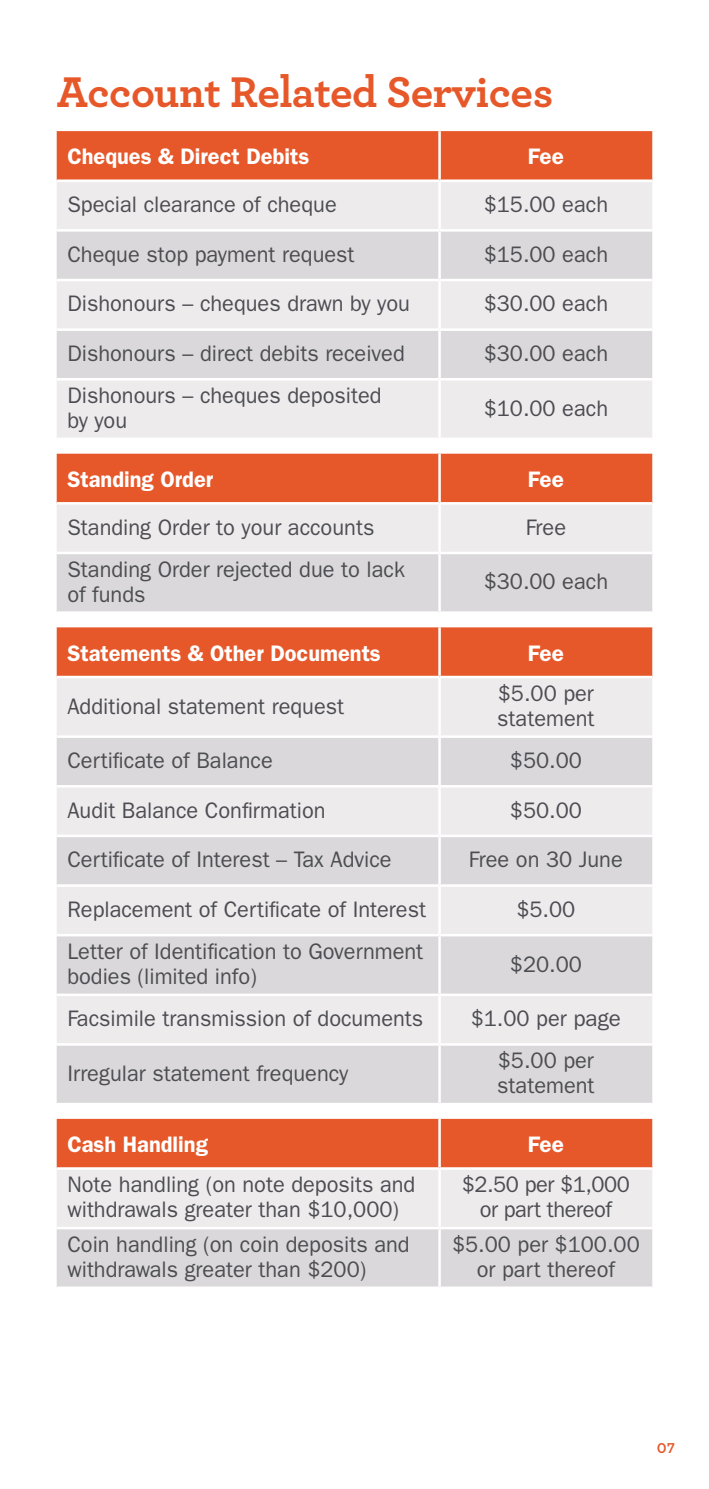
<style>
.page{position:relative;width:709px;height:1489px;background:#fff}
.page>*{position:absolute;margin:0;border:0;box-sizing:border-box;transform-origin:0 0}
._1_headline_-_N{font:700 45px "Archer";letter-spacing:-.01em;color:#e65829}
._4_text{font:22.5px/25px "Franklin Gothic";color:#4c4d52}
._4_text-2{font:600 22.5px "Franklin Gothic";color:#fff}
._4_text-3{font:22.5px/25px "Franklin Gothic";letter-spacing:-.02em;color:#4c4d52;text-align:center}
.t1{font:700 15px "Archer";color:#e65829}
</style>
<div class="page">
<div style="left:57px;top:131px;width:595px;height:48px;background:#e65829"></div>
<div style="left:57px;top:182px;width:595px;height:255px;background:#eeebed"></div>
<svg style="left:57px;top:232px;width:595px;height:146px;background:#e0dee0"></svg>
<hr style="left:438px;top:131px;width:3px;height:48px;background:#fff">
<hr style="left:438px;top:182px;width:3px;height:47px;background:#fff">
<hr style="left:57px;top:229px;width:382px;height:3px;background:#fff">
<hr style="left:439px;top:229px;width:213px;height:3px;background:#fff">
<hr style="left:438px;top:232px;width:3px;height:47px;background:#fff">
<hr style="left:57px;top:279px;width:382px;height:2px;background:#fff">
<hr style="left:439px;top:279px;width:213px;height:2px;background:#fff">
<hr style="left:438px;top:281px;width:3px;height:47px;background:#fff">
<hr style="left:57px;top:328px;width:382px;height:3px;background:#fff">
<hr style="left:439px;top:328px;width:213px;height:3px;background:#fff">
<hr style="left:438px;top:331px;width:3px;height:47px;background:#fff">
<hr style="left:57px;top:378px;width:382px;height:2px;background:#fff">
<hr style="left:439px;top:378px;width:213px;height:2px;background:#fff">
<hr style="left:438px;top:380px;width:3px;height:57px;background:#fff">
<svg style="left:57px;top:453px;width:595px;height:158px;background:#e4b5a8"></svg>
<hr style="left:438px;top:453px;width:3px;height:49px;background:#fff">
<hr style="left:57px;top:502px;width:382px;height:2px;background:#fff">
<hr style="left:439px;top:502px;width:213px;height:2px;background:#fff">
<hr style="left:438px;top:504px;width:3px;height:47px;background:#fff">
<hr style="left:57px;top:551px;width:382px;height:3px;background:#fff">
<hr style="left:439px;top:551px;width:213px;height:3px;background:#fff">
<hr style="left:438px;top:554px;width:3px;height:57px;background:#fff">
<div style="left:57px;top:627px;width:595px;height:48px;background:#e65829"></div>
<div style="left:57px;top:678px;width:595px;height:57px;background:#eeebed"></div>
<svg style="left:57px;top:738px;width:595px;height:364px;background:#e2dfe1"></svg>
<hr style="left:438px;top:627px;width:3px;height:48px;background:#fff">
<hr style="left:438px;top:678px;width:3px;height:57px;background:#fff">
<hr style="left:438px;top:738px;width:3px;height:47px;background:#fff">
<hr style="left:57px;top:785px;width:382px;height:2px;background:#fff">
<hr style="left:439px;top:785px;width:213px;height:2px;background:#fff">
<hr style="left:438px;top:787px;width:3px;height:47px;background:#fff">
<hr style="left:57px;top:834px;width:382px;height:3px;background:#fff">
<hr style="left:439px;top:834px;width:213px;height:3px;background:#fff">
<hr style="left:438px;top:837px;width:3px;height:47px;background:#fff">
<hr style="left:57px;top:884px;width:382px;height:2px;background:#fff">
<hr style="left:439px;top:884px;width:213px;height:2px;background:#fff">
<hr style="left:438px;top:886px;width:3px;height:47px;background:#fff">
<hr style="left:57px;top:933px;width:382px;height:3px;background:#fff">
<hr style="left:439px;top:933px;width:213px;height:3px;background:#fff">
<hr style="left:438px;top:936px;width:3px;height:57px;background:#fff">
<hr style="left:57px;top:993px;width:382px;height:3px;background:#fff">
<hr style="left:439px;top:993px;width:213px;height:3px;background:#fff">
<hr style="left:438px;top:996px;width:3px;height:47px;background:#fff">
<hr style="left:57px;top:1043px;width:382px;height:2px;background:#fff">
<hr style="left:439px;top:1043px;width:213px;height:2px;background:#fff">
<hr style="left:438px;top:1045px;width:3px;height:57px;background:#fff">
<svg style="left:57px;top:1118px;width:595px;height:168px;background:#e4b9ac"></svg>
<hr style="left:438px;top:1118px;width:3px;height:49px;background:#fff">
<hr style="left:57px;top:1167px;width:382px;height:2px;background:#fff">
<hr style="left:439px;top:1167px;width:213px;height:2px;background:#fff">
<hr style="left:438px;top:1169px;width:3px;height:57px;background:#fff">
<hr style="left:438px;top:1229px;width:3px;height:57px;background:#fff">
<hr style="left:57px;top:1226px;width:382px;height:3px;background:#fff">
<hr style="left:439px;top:1226px;width:213px;height:3px;background:#fff">
<p class="_1_headline_-_N" style="left:57px;top:56px;width:498px">Account Related Services</p>
<p class="_4_text-2" style="left:67px;top:143px;width:243px">Cheques &amp; Direct Debits</p>
<p class="_4_text-2" style="left:528px;top:143px;width:38px">Fee</p>
<p class="_4_text" style="left:67px;top:192px;width:271px">Special clearance of cheque</p>
<p class="_4_text" style="left:483px;top:192px;width:126px">$15.00 each</p>
<p class="_4_text" style="left:67px;top:242px;width:289px">Cheque stop payment request</p>
<p class="_4_text" style="left:483px;top:242px;width:126px">$15.00 each</p>
<p class="_4_text" style="left:67px;top:291px;width:344px">Dishonours – cheques drawn by you</p>
<p class="_4_text" style="left:483px;top:291px;width:126px">$30.00 each</p>
<p class="_4_text" style="left:67px;top:341px;width:339px">Dishonours – direct debits received</p>
<p class="_4_text" style="left:483px;top:341px;width:126px">$30.00 each</p>
<p class="_4_text" style="left:67px;top:383px;width:316px">Dishonours – cheques deposited by you</p>
<p class="_4_text" style="left:483px;top:396px;width:126px">$10.00 each</p>
<p class="_4_text-2" style="left:67px;top:466px;width:147px">Standing Order</p>
<p class="_4_text-2" style="left:528px;top:466px;width:38px">Fee</p>
<p class="_4_text" style="left:67px;top:515px;width:308px">Standing Order to your accounts</p>
<p class="_4_text" style="left:525px;top:515px;width:42px">Free</p>
<p class="_4_text" style="left:67px;top:557px;width:339px">Standing Order rejected due to lack of funds</p>
<p class="_4_text" style="left:483px;top:569px;width:126px">$30.00 each</p>
<p class="_4_text-2" style="left:67px;top:639px;width:315px">Statements &amp; Other Documents</p>
<p class="_4_text-2" style="left:528px;top:639px;width:38px">Fee</p>
<p class="_4_text" style="left:67px;top:693px;width:278px">Additional statement request</p>
<p class="_4_text" style="left:497px;top:681px;width:99px">$5.00 per statement</p>
<p class="_4_text" style="left:67px;top:748px;width:207px">Certificate of Balance</p>
<p class="_4_text" style="left:510px;top:748px;width:74px">$50.00</p>
<p class="_4_text" style="left:67px;top:797px;width:260px">Audit Balance Confirmation</p>
<p class="_4_text" style="left:510px;top:797px;width:74px">$50.00</p>
<p class="_4_text" style="left:67px;top:847px;width:326px">Certificate of Interest – Tax Advice</p>
<p class="_4_text" style="left:469px;top:847px;width:155px">Free on 30 June</p>
<p class="_4_text" style="left:67px;top:897px;width:360px">Replacement of Certificate of Interest</p>
<p class="_4_text" style="left:516px;top:897px;width:60px">$5.00</p>
<p class="_4_text" style="left:67px;top:939px;width:357px">Letter of Identification to Government bodies (limited info)</p>
<p class="_4_text" style="left:510px;top:951px;width:74px">$20.00</p>
<p class="_4_text" style="left:67px;top:1006px;width:357px">Facsimile transmission of documents</p>
<p class="_4_text" style="left:471px;top:1006px;width:152px">$1.00 per page</p>
<p class="_4_text" style="left:67px;top:1060px;width:282px">Irregular statement frequency</p>
<p class="_4_text" style="left:497px;top:1048px;width:99px">$5.00 per statement</p>
<p class="_4_text-2" style="left:67px;top:1130px;width:142px">Cash Handling</p>
<p class="_4_text-2" style="left:528px;top:1130px;width:38px">Fee</p>
<p class="_4_text" style="left:67px;top:1172px;width:349px">Note handling (on note deposits and withdrawals greater than $10,000)</p>
<p class="_4_text-3" style="left:462px;top:1172px;width:170px">$2.50 per $1,000 or part thereof</p>
<p class="_4_text" style="left:67px;top:1231px;width:344px">Coin handling (on coin deposits and withdrawals greater than $200)</p>
<p class="_4_text" style="left:452px;top:1231px;width:189px;text-align:center">$5.00 per $100.00 or part thereof</p>
<p class="t1" style="left:657px;top:1435px;width:19px">07</p>
</div>
